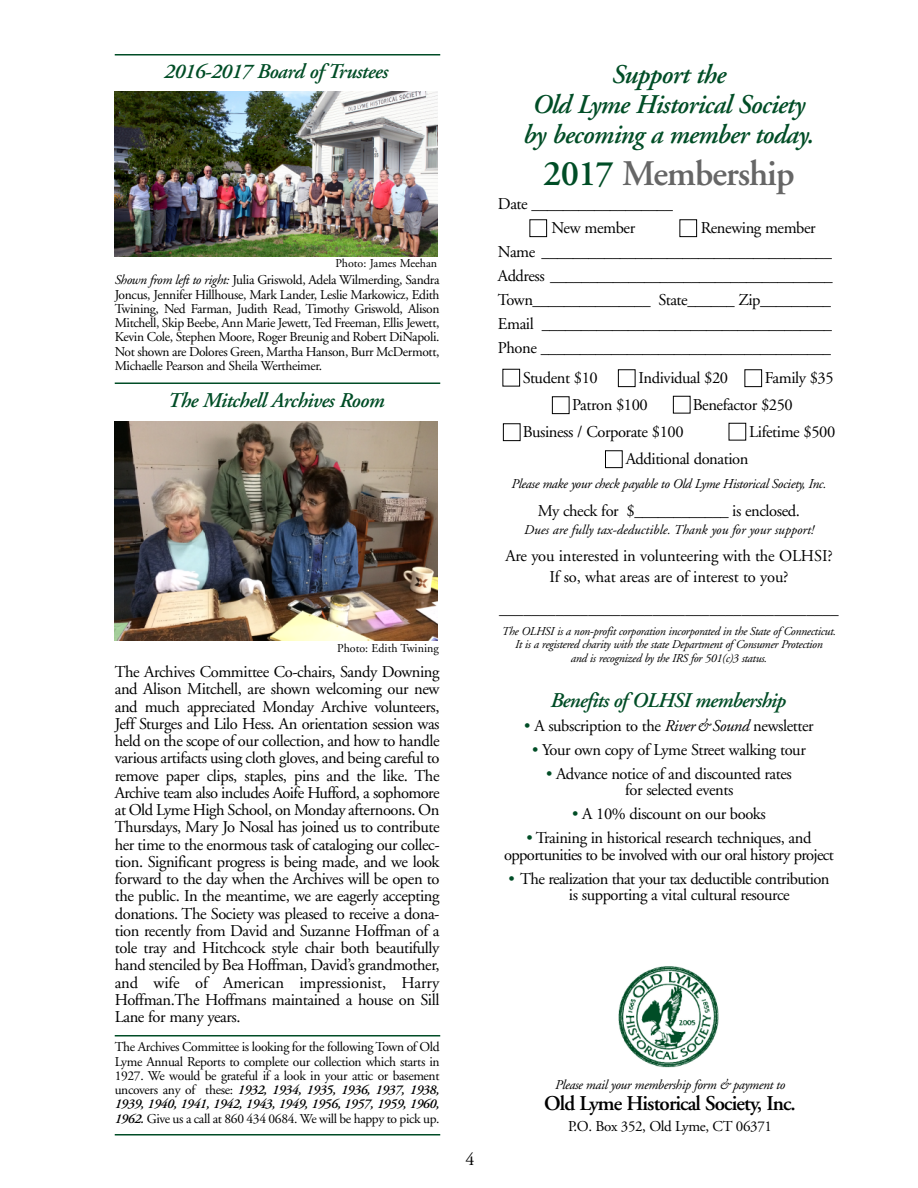
<style>
.page{position:relative;width:918px;height:1188px;background:#fff}
.page>*{position:absolute;margin:0;border:0;box-sizing:border-box;transform-origin:0 0}
.t1{font:600 36px "Adobe Garamond";letter-spacing:-.025em;color:#666}
.t2{font:italic 600 27px/30px "Adobe Garamond";letter-spacing:-.025em;color:#004d26;text-align:center}
.t3{font:italic 600 21px "Adobe Garamond";letter-spacing:-.025em;color:#004d26}
.t4{font:600 21px "Adobe Garamond";letter-spacing:-.04em;color:#000}
.t5{font:18px "Adobe Garamond";color:#000}
.t6{font:16.5px/17.2px "Adobe Garamond";letter-spacing:-.025em;color:#000}
.t7{font:15px "Adobe Garamond";letter-spacing:-.025em;color:#000}
.t8{font:13.5px/14.2px "Adobe Garamond";letter-spacing:-.025em;color:#000;text-align:justify}
.t9{font:italic 13.5px "Adobe Garamond";letter-spacing:-.025em;color:#000}
.t10{font:italic 13.5px "Adobe Garamond";color:#000}
.t11{font:italic 12px/13.5px "Adobe Garamond";letter-spacing:-.025em;color:#000;text-align:center}
.t12{font:12px "Adobe Garamond";color:#000}
.s1{font-style:italic}
.s2{font-weight:600;font-style:italic}
.s3{color:#004d26}
</style>
<div class="page">
<img style="left:618px;top:966px;width:101px;height:102px">
<div style="left:529px;top:219px;width:18px;height:18px;border:1px solid #000"></div>
<div style="left:679px;top:219px;width:18px;height:18px;border:1px solid #000"></div>
<div style="left:618px;top:369px;width:17px;height:18px;border:1px solid #000"></div>
<div style="left:744px;top:369px;width:18px;height:18px;border:1px solid #000"></div>
<div style="left:552px;top:396px;width:17px;height:18px;border:1px solid #000"></div>
<div style="left:503px;top:423px;width:17px;height:18px;border:1px solid #000"></div>
<div style="left:605px;top:450px;width:18px;height:18px;border:1px solid #000"></div>
<img style="left:115px;top:92px;width:323px;height:165px">
<img style="left:115px;top:422px;width:323px;height:218px">
<hr style="left:115px;top:382px;width:325px;height:2px;background:#004d26">
<hr style="left:115px;top:54px;width:325px;height:2px;background:#004d26">
<hr style="left:115px;top:1134px;width:325px;height:2px;background:#004d26">
<hr style="left:115px;top:1035px;width:325px;height:1px;background:#004d26">
<p class="t3" style="left:164px;top:63px;width:226px">2016-2017 Board of Trustees</p>
<p class="t12" style="left:335px;top:259px;width:103px">Photo: James Meehan</p>
<p class="t8" style="left:115px;top:274px;width:326px"><span class="s1">Shown from left to right:</span> Julia Griswold, Adela Wilmerding, Sandra Joncus, Jennifer Hillhouse, Mark Lander, Leslie Markowicz, Edith Twining, Ned Farman, Judith Read, Timothy Griswold, Alison Mitchell, Skip Beebe, Ann Marie Jewett, Ted Freeman, Ellis Jewett, Kevin Cole, Stephen Moore, Roger Breunig and Robert DiNapoli.<br>Not shown are Dolores Green, Martha Hanson, Burr McDermott, Michaelle Pearson and Sheila Wertheimer.</p>
<p class="t3" style="left:168px;top:392px;width:218px">The Mitchell Archives Room</p>
<p class="t12" style="left:337px;top:644px;width:103px">Photo: Edith Twining</p>
<p class="t6" style="left:115px;top:665px;width:326px;text-align:justify">The Archives Committee Co-chairs, Sandy Downing and Alison Mitchell, are shown welcoming our new and much appreciated Monday Archive volunteers, Jeff Sturges and Lilo Hess. An orientation session was held on the scope of our collection, and how to handle various artifacts using cloth gloves, and being careful to remove paper clips, staples, pins and the like. The Archive team also includes Aoife Hufford, a sophomore at Old Lyme High School, on Monday afternoons. On Thursdays, Mary Jo Nosal has joined us to contribute her time to the enormous task of cataloging our collec&shy;tion. Significant progress is being made, and we look forward to the day when the Archives will be open to the public. In the meantime, we are eagerly accepting donations. The Society was pleased to receive a dona&shy;tion recently from David and Suzanne Hoffman of a tole tray and Hitchcock style chair both beautifully hand stenciled by Bea Hoffman, David’s grandmother, and wife of American impressionist, Harry Hoffman.The Hoffmans maintained a house on Sill Lane for many years.</p>
<p class="t8" style="left:115px;top:1041px;width:326px">The Archives Committee is looking for the following Town of Old Lyme Annual Reports to complete our collection which starts in 1927. We would be grateful if a look in your attic or basement uncovers any of these: <span class="s2">1932, 1934, 1935, 1936, 1937, 1938, 1939, 1940, 1941, 1942, 1943, 1949, 1956, 1957, 1959, 1960, 1962.</span> Give us a call at 860 434 0684. We will be happy to pick up.</p>
<h2 class="t2" style="left:523px;top:62px;width:293px">Support the<br>Old Lyme Historical Society by becoming a member today.</h2>
<h1 class="t1" style="left:543px;top:159px;width:253px"><span class="s3">2017</span> Membership</h1>
<p class="t6" style="left:552px;top:193px;width:123px;line-height:24px;text-indent:-54px">Date __________________<br>New member</p>
<p class="t6" style="left:498px;top:217px;width:336px;line-height:24px;text-indent:203px">Renewing member Name _____________________________________ Address ____________________________________ Town_______________ State______ Zip_________ Email _____________________________________ Phone _____________________________________</p>
<p class="t6" style="left:523px;top:370px;width:77px">Student $10</p>
<p class="t6" style="left:639px;top:370px;width:91px">Individual $20</p>
<p class="t6" style="left:765px;top:370px;width:70px">Family $35</p>
<p class="t6" style="left:572px;top:397px;width:77px">Patron $100</p>
<p class="t6" style="left:693px;top:397px;width:101px">Benefactor $250</p>
<p class="t6" style="left:523px;top:424px;width:162px">Business / Corporate $100</p>
<p class="t6" style="left:749px;top:424px;width:88px">Lifetime $500</p>
<p class="t6" style="left:626px;top:451px;width:124px">Additional donation</p>
<p class="t9" style="left:512px;top:478px;width:317px">Please make your check payable to Old Lyme Historical Society, Inc.</p>
<p class="t6" style="left:538px;top:504px;width:264px">My check for $____________ is enclosed.</p>
<p class="t10" style="left:524px;top:525px;width:291px">Dues are fully tax-deductible. Thank you for your support!</p>
<p class="t6" style="left:505px;top:547px;width:329px;line-height:21px;text-align:center">Are you interested in volunteering with the OLHSI?<br>If so, what areas are of interest to you?</p>
<p class="t6" style="left:499px;top:601px;width:341px">__________________________________________</p>
<p class="t11" style="left:502px;top:625px;width:336px">The OLHSI is a non-profit corporation incorporated in the State of Connecticut.<br>It is a registered charity with the state Department of Consumer Protection<br>and is recognized by the IRS for 501(c)3 status.</p>
<p class="t3" style="left:550px;top:692px;width:237px">Benefits of OLHSI membership</p>
<p class="t6" style="left:524px;top:718px;width:291px"><span class="s3">•</span> A subscription to the <span class="s1">River &amp; Sound</span> newsletter</p>
<p class="t6" style="left:532px;top:742px;width:275px"><span class="s3">•</span> Your own copy of Lyme Street walking tour</p>
<p class="t6" style="left:625px;top:767px;width:168px;line-height:16.5px;text-indent:-79px"><span class="s3">•</span> Advance notice of and discounted rates for selected events</p>
<p class="t6" style="left:572px;top:807px;width:195px"><span class="s3">•</span> A 10% discount on our books</p>
<p class="t6" style="left:504px;top:831px;width:331px;line-height:16.5px;text-align:center"><span class="s3">•</span> Training in historical research techniques, and opportunities to be involved with our oral history project</p>
<p class="t6" style="left:569px;top:872px;width:262px;line-height:16.5px;text-indent:-60px"><span class="s3">•</span> The realization that your tax deductible contribution is supporting a vital cultural resource</p>
<p class="t5" style="left:465px;top:1152px;width:10px">4</p>
<p class="t9" style="left:555px;top:1080px;width:232px">Please mail your membership form &amp; payment to</p>
<p class="t4" style="left:544px;top:1095px;width:253px">Old Lyme Historical Society, Inc.</p>
<p class="t7" style="left:568px;top:1121px;width:205px">P.O. Box 352, Old Lyme, CT 06371</p>
</div>
